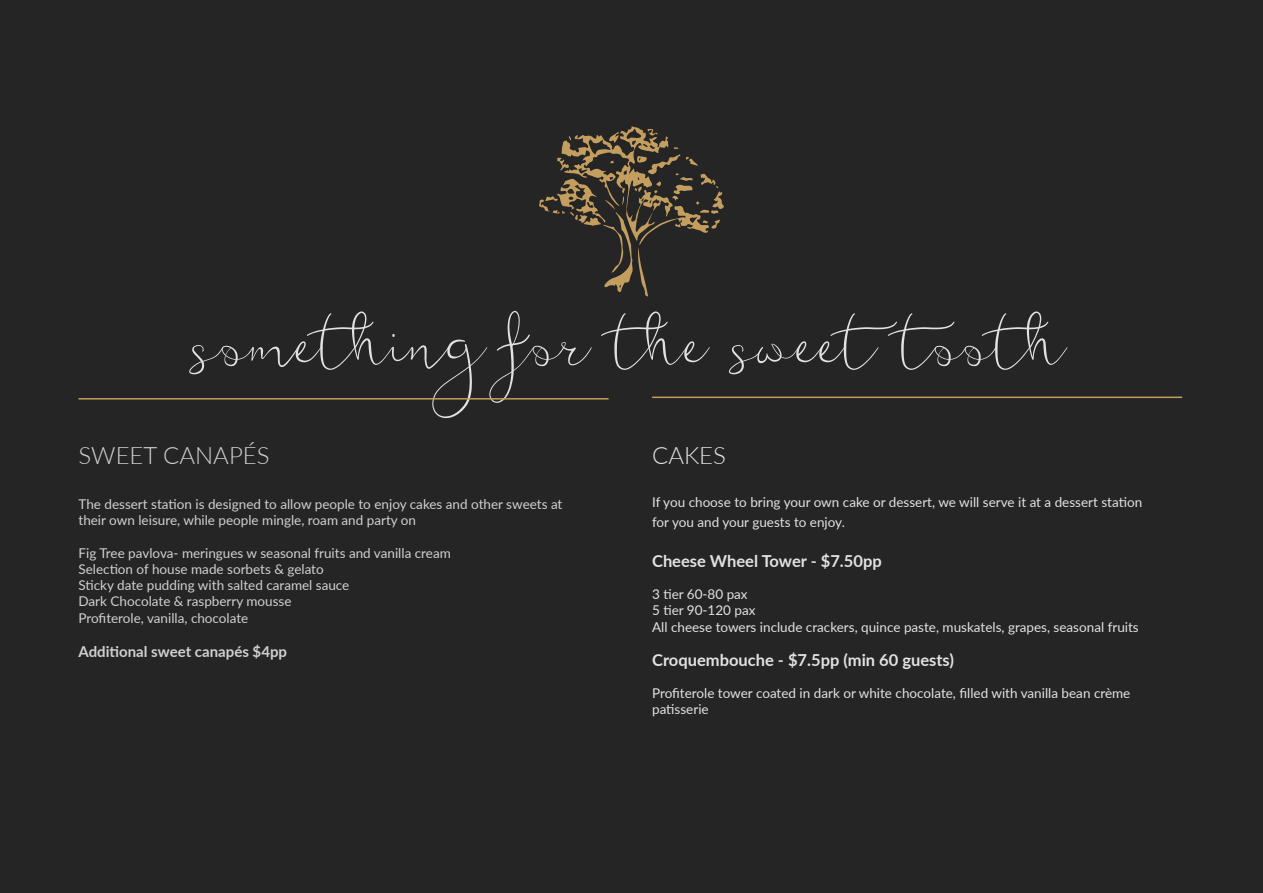
<style>
.page{position:relative;width:1263px;height:893px;background:#252525}
.page>*{position:absolute;margin:0;border:0;box-sizing:border-box;transform-origin:0 0}
.t1{font:87px "featherly";color:#e2e2e2}
.t2{font:300 24px "Lato";color:#d0d0d0}
.t3{font:300 24px "Lato";color:#e2e2e2}
.t4{font:700 16.5px "Lato";color:#e2e2e2}
.t5{font:700 15px "Lato";color:#d0d0d0}
.t6{font:13.5px/16.2px "Lato";color:#d0d0d0}
.t7{font:13.5px/19.8px "Lato";color:#e2e2e2}
</style>
<div class="page">
<svg style="left:539px;top:126px;width:185px;height:171px"></svg>
<hr style="left:652px;top:397px;width:530px;height:1px;background:#c59d5f">
<hr style="left:78px;top:398px;width:531px;height:2px;background:#c59d5f">
<p class="t1" style="left:193px;top:280px;width:875px">something for the sweet tooth</p>
<p class="t2" style="left:78px;top:439px;width:193px">SWEET CANAPÉS</p>
<p class="t6" style="left:78px;top:496px;width:485px">The dessert station is designed to allow people to enjoy cakes and other sweets at their own leisure, while people mingle, roam and party on</p>
<p class="t6" style="left:78px;top:544px;width:374px">Fig Tree pavlova- meringues w seasonal fruits and vanilla cream</p>
<p class="t6" style="left:78px;top:560px;width:272px">Selection of house made sorbets &amp; gelato<br>Sticky date pudding with salted caramel sauce</p>
<p class="t6" style="left:78px;top:593px;width:215px">Dark Chocolate &amp; raspberry mousse</p>
<p class="t6" style="left:78px;top:609px;width:171px">Profiterole, vanilla, chocolate</p>
<p class="t5" style="left:78px;top:640px;width:210px">Additional sweet canapés $4pp</p>
<p class="t3" style="left:652px;top:439px;width:75px">CAKES</p>
<p class="t7" style="left:652px;top:492px;width:492px">If you choose to bring your own cake or dessert, we will serve it at a dessert station for you and your guests to enjoy.</p>
<p class="t4" style="left:652px;top:549px;width:231px">Cheese Wheel Tower - $7.50pp</p>
<p class="t7" style="left:652px;top:584px;width:97px">3 tier 60-80 pax</p>
<p class="t7" style="left:652px;top:600px;width:105px">5 tier 90-120 pax</p>
<p class="t7" style="left:652px;top:616px;width:488px">All cheese towers include crackers, quince paste, muskatels, grapes, seasonal fruits</p>
<p class="t4" style="left:652px;top:648px;width:303px">Croquembouche - $7.5pp (min 60 guests)</p>
<p class="t7" style="left:652px;top:685px;width:480px;line-height:16.2px">Profiterole tower coated in dark or white chocolate, filled with vanilla bean crème patisserie</p>
</div>
